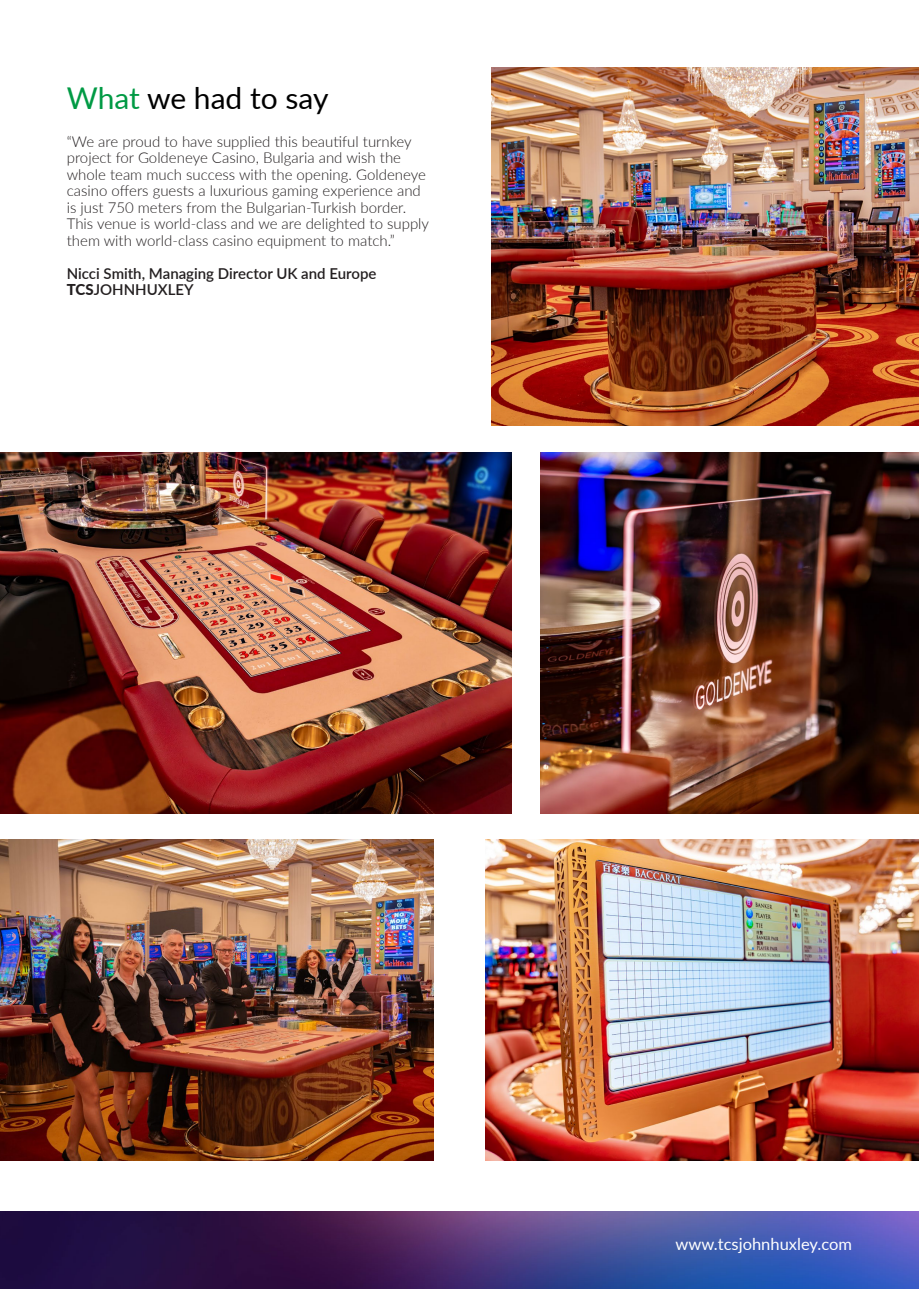
<style>
.page{position:relative;width:919px;height:1289px;background:#fff}
.page>*{position:absolute;margin:0;border:0;box-sizing:border-box;transform-origin:0 0}
.t1{font:30px "Lato";color:#000}
.t2{font:16.5px "Lato";color:#fff}
.t3{font:300 15px/16.5px "Lato";color:#231f20}
.t4{font:600 15px/16.5px "Lato";color:#231f20}
.s1{color:#009a44}
.s2{font-weight:800}
</style>
<div class="page">
<img style="left:0;top:453px;width:511px;height:360px">
<img style="left:492px;top:67px;width:426px;height:358px">
<img style="left:540px;top:453px;width:378px;height:360px">
<img style="left:0;top:839px;width:433px;height:321px">
<img style="left:0;top:1211px;width:918px;height:77px">
<img style="left:485px;top:839px;width:433px;height:321px">
<p class="t1" style="left:67px;top:77px;width:263px"><span class="s1">What</span> we had to say</p>
<p class="t3" style="left:67px;top:133px;width:364px">“We are proud to have supplied this beautiful turnkey project for Goldeneye Casino, Bulgaria and wish the whole team much success with the opening. Goldeneye casino offers guests a luxurious gaming experience and is just 750 meters from the Bulgarian-Turkish border.<br>This venue is world-class and we are delighted to supply them with world-class casino equipment to match.”</p>
<p class="t4" style="left:67px;top:264px;width:311px">Nicci Smith, Managing Director UK and Europe<br><span class="s2">TCS</span>JOHNHUXLEY</p>
<p class="t2" style="left:675px;top:1232px;width:178px">www.tcsjohnhuxley.com</p>
</div>
